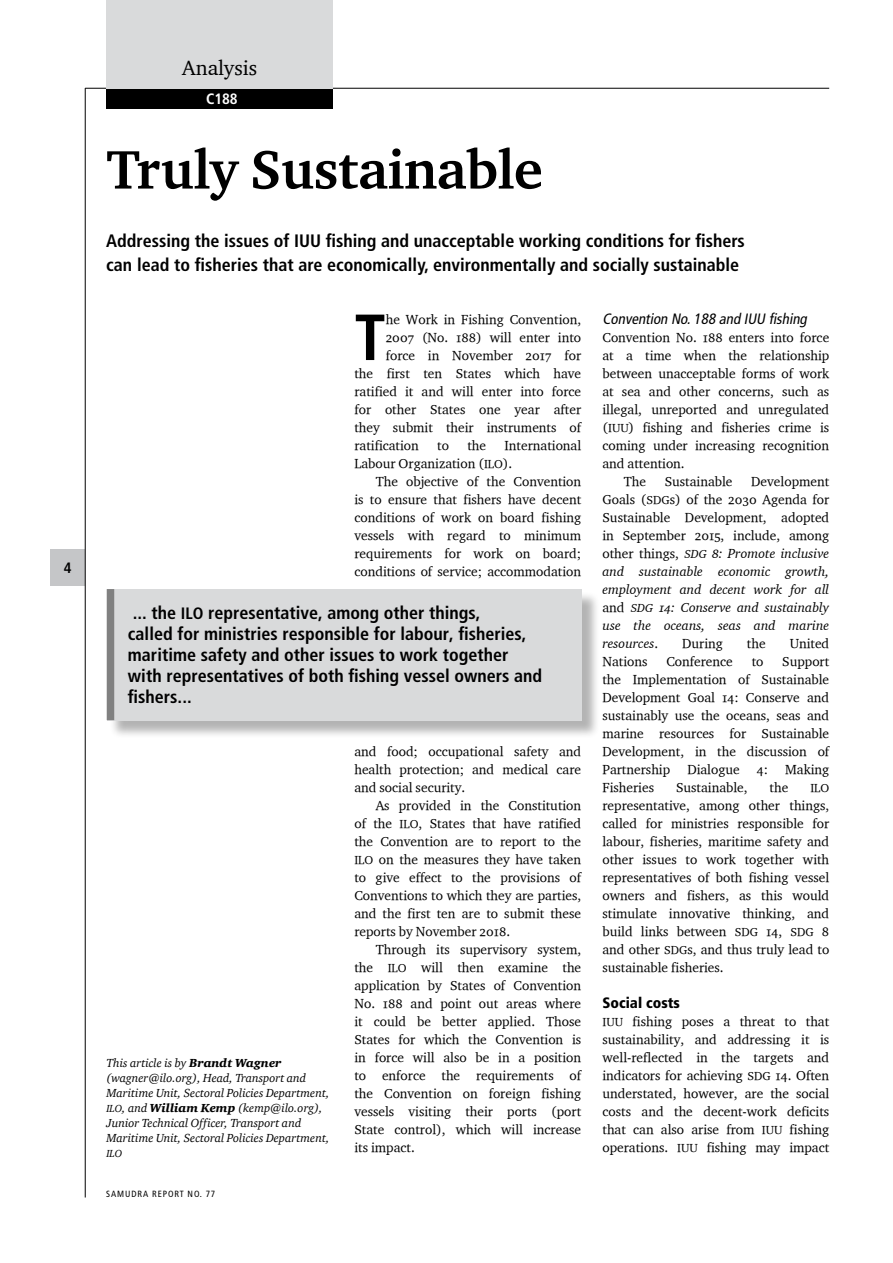
<style>
.page{position:relative;width:893px;height:1263px;background:#fff}
.page>*{position:absolute;margin:0;border:0;box-sizing:border-box;transform-origin:0 0}
.t1{font:700 condensed 65.1px "Frutiger";color:#000}
.t2{font:55.5px "Charter Bd OSITCTT Bold";letter-spacing:-.01em;color:#000}
.t3{font:21px "Charter ITC";color:#000}
.t4{font:700 condensed 18px/21px "Frutiger";color:#000}
.t5{font:italic condensed 15px "Frutiger";color:#000}
.t6{font:900 condensed 15px "Frutiger";color:#000}
.t7{font:700 condensed 15px "Frutiger";color:#fff}
.t8{font:700 condensed 15px "Frutiger";color:#000}
.t9{font:13.5px/18px "Charter OSITCTT";color:#000;text-align:justify}
.t10{font:13.5px/18px "Charter OSITCTT Italic";color:#000;text-align:justify}
.t11{font:italic 12px/15px "Charter ITC";color:#000}
.t12{font:12px "Charter OSITCTT";color:#000}
.t13{font:italic 10.5px "Charter ITC";color:#000}
.t14{font:condensed 9px "Frutiger";letter-spacing:.1em;color:#000}
.s1{font-size:12px}
.s2{font-size:16.5px}
.s3{font-family:"Charter ITC Blac Ital";font-style:normal}
.s4{font-size:10.5px}
.s5{font-family:"Charter OSITCTT"}
</style>
<div class="page">
<div style="left:51px;top:550px;width:34px;height:36px;background:#c5c6c8"></div>
<hr style="left:85px;top:88px;width:1px;height:1109px;background:#000">
<hr style="left:85px;top:88px;width:744px;height:1px;background:#000">
<div style="left:106px;top:88px;width:227px;height:21px;background:#000"></div>
<div style="left:106px;top:0;width:227px;height:88px;background:#d9dadb"></div>
<div style="left:109px;top:591px;width:497px;height:154px;background:#000;opacity:.3"></div>
<div style="left:107px;top:589px;width:475px;height:131px;background:#d9dadb"></div>
<div style="left:107px;top:589px;width:7px;height:131px;background:#808080"></div>
<p class="t8" style="left:64px;top:559px;width:9px">4</p>
<h3 class="t3" style="left:182px;top:55px;width:76px">Analysis</h3>
<p class="t7" style="left:206px;top:90px;width:33px">C188</p>
<h2 class="t2" style="left:106px;top:135px;width:438px">Truly Sustainable</h2>
<h3 class="t4" style="left:106px;top:228px;width:640px;line-height:24px">Addressing the issues of IUU fishing and unacceptable working conditions for fishers can lead to fisheries that are economically, environmentally and socially sustainable</h3>
<h1 class="t1" style="left:354px;top:299px;width:33px">T</h1>
<p class="t9" style="left:386px;top:310px;width:197px">he Work in Fishing Convention,</p>
<p class="t9" style="left:386px;top:328px;width:197px">2007 (No. 188) will enter into</p>
<p class="t9" style="left:386px;top:346px;width:197px">force in November 2017 for</p>
<p class="t9" style="left:354px;top:364px;width:228px">the first ten States which have</p>
<p class="t9" style="left:354px;top:382px;width:228px">ratified it and will enter into force</p>
<p class="t9" style="left:354px;top:400px;width:228px">for other States one year after</p>
<p class="t9" style="left:354px;top:418px;width:228px">they submit their instruments of</p>
<p class="t9" style="left:354px;top:436px;width:66px">ratification</p>
<p class="t9" style="left:437px;top:436px;width:13px">to</p>
<p class="t9" style="left:467px;top:436px;width:20px">the</p>
<p class="t9" style="left:354px;top:436px;width:228px;text-indent:150px">International<br>Labour Organization (<span class="s1">ILO</span>).</p>
<p class="t9" style="left:354px;top:472px;width:228px;text-indent:21px">The objective of the Convention is to ensure that fishers have decent conditions of work on board fishing vessels with regard to minimum requirements for work on board; conditions of service; accommodation</p>
<h3 class="t4" style="left:128px;top:603px;width:416px">... the <span class="s2">ILO</span> representative, among other things,<br>called for ministries responsible for labour, fisheries, maritime safety and other issues to work together with representatives of both fishing vessel owners and fishers...</h3>
<p class="t11" style="left:106px;top:1055px;width:224px">This article is by <span class="s3">Brandt Wagner </span>(wagner@ilo.org), Head, Transport and Maritime Unit, Sectoral Policies Department, <span class="s4">ILO</span>, and <span class="s3">William Kemp</span> (kemp@ilo.org), Junior Technical Officer, Transport and Maritime Unit, Sectoral Policies Department,</p>
<p class="t13" style="left:106px;top:1146px;width:17px">ILO</p>
<p class="t14" style="left:106px;top:1189px;width:110px">SAMUDRA REPORT NO. 77</p>
<p class="t9" style="left:354px;top:742px;width:228px">and food; occupational safety and health protection; and medical care and social security.</p>
<p class="t9" style="left:354px;top:796px;width:228px;text-indent:21px">As provided in the Constitution of the <span class="s1">ILO</span>, States that have ratified the Convention are to report to the <span class="s1">ILO</span> on the measures they have taken to give effect to the provisions of Conventions to which they are parties, and the first ten are to submit these reports by November 2018.</p>
<p class="t9" style="left:354px;top:940px;width:228px;text-indent:21px">Through its supervisory system, the <span class="s1">ILO</span> will then examine the application by States of Convention No. 188 and point out areas where it could be better applied. Those States for which the Convention is in force will also be in a position to enforce the requirements of the Convention on foreign fishing vessels visiting their ports (port State control), which will increase its impact.</p>
<p class="t5" style="left:602px;top:310px;width:209px">Convention No.188 and IUU fishing</p>
<p class="t9" style="left:602px;top:328px;width:228px">Convention No. 188 enters into force</p>
<p class="t9" style="left:602px;top:346px;width:228px">at a time when the relationship</p>
<p class="t9" style="left:602px;top:364px;width:228px">between unacceptable forms of work</p>
<p class="t9" style="left:602px;top:382px;width:228px">at sea and other concerns, such as</p>
<p class="t9" style="left:602px;top:400px;width:228px">illegal, unreported and unregulated</p>
<p class="t9" style="left:602px;top:418px;width:228px">(<span class="s1">IUU</span>) fishing and fisheries crime is</p>
<p class="t9" style="left:602px;top:436px;width:228px">coming under increasing recognition</p>
<p class="t9" style="left:602px;top:454px;width:84px">and attention.</p>
<p class="t9" style="left:624px;top:472px;width:24px">The</p>
<p class="t9" style="left:665px;top:472px;width:69px">Sustainable</p>
<p class="t9" style="left:602px;top:472px;width:228px;text-indent:149px">Development Goals (<span class="s1">SDG</span>s) of the 2030 Agenda for Sustainable Development, adopted in September 2015, include, among</p>
<p class="t10" style="left:602px;top:544px;width:228px"><span class="s5">other things,</span> <span class="s1">SDG</span> 8: Promote inclusive and sustainable economic growth, employment and decent work for all <span class="s5">and</span> <span class="s1">SDG</span> 14: Conserve and sustainably use the oceans, seas and marine resources<span class="s5">.</span></p>
<p class="t9" style="left:682px;top:634px;width:42px">During</p>
<p class="t9" style="left:747px;top:634px;width:20px">the</p>
<p class="t9" style="left:790px;top:634px;width:41px">United</p>
<p class="t9" style="left:602px;top:652px;width:47px">Nations</p>
<p class="t9" style="left:666px;top:652px;width:68px">Conference</p>
<p class="t9" style="left:752px;top:652px;width:13px">to</p>
<p class="t9" style="left:602px;top:652px;width:228px;text-indent:180px">Support the Implementation of Sustainable Development Goal 14: Conserve and sustainably use the oceans, seas and marine resources for Sustainable Development, in the discussion of Partnership</p>
<p class="t9" style="left:687px;top:760px;width:54px">Dialogue</p>
<p class="t9" style="left:757px;top:760px;width:13px">4:</p>
<p class="t9" style="left:785px;top:760px;width:45px">Making</p>
<p class="t9" style="left:602px;top:778px;width:53px">Fisheries</p>
<p class="t9" style="left:676px;top:778px;width:73px">Sustainable,</p>
<p class="t9" style="left:770px;top:778px;width:20px">the</p>
<p class="t12" style="left:810px;top:780px;width:20px">ILO</p>
<p class="t9" style="left:602px;top:796px;width:228px">representative, among other things, called for ministries responsible for labour, fisheries, maritime safety and other issues to work together with representatives of both fishing vessel owners and fishers, as this would stimulate innovative thinking, and build links between <span class="s1">SDG</span> 14, <span class="s1">SDG</span> 8 and other <span class="s1">SDG</span>s, and thus truly lead to sustainable fisheries.</p>
<p class="t6" style="left:602px;top:994px;width:79px">Social costs</p>
<p class="t9" style="left:602px;top:1012px;width:228px"><span class="s1">IUU</span> fishing poses a threat to that sustainability, and addressing it is well-reflected in the targets and indicators for achieving <span class="s1">SDG</span> 14. Often understated, however, are the social costs and the decent-work deficits that can also arise from <span class="s1">IUU</span> fishing operations. <span class="s1">IUU</span> fishing may impact</p>
</div>
